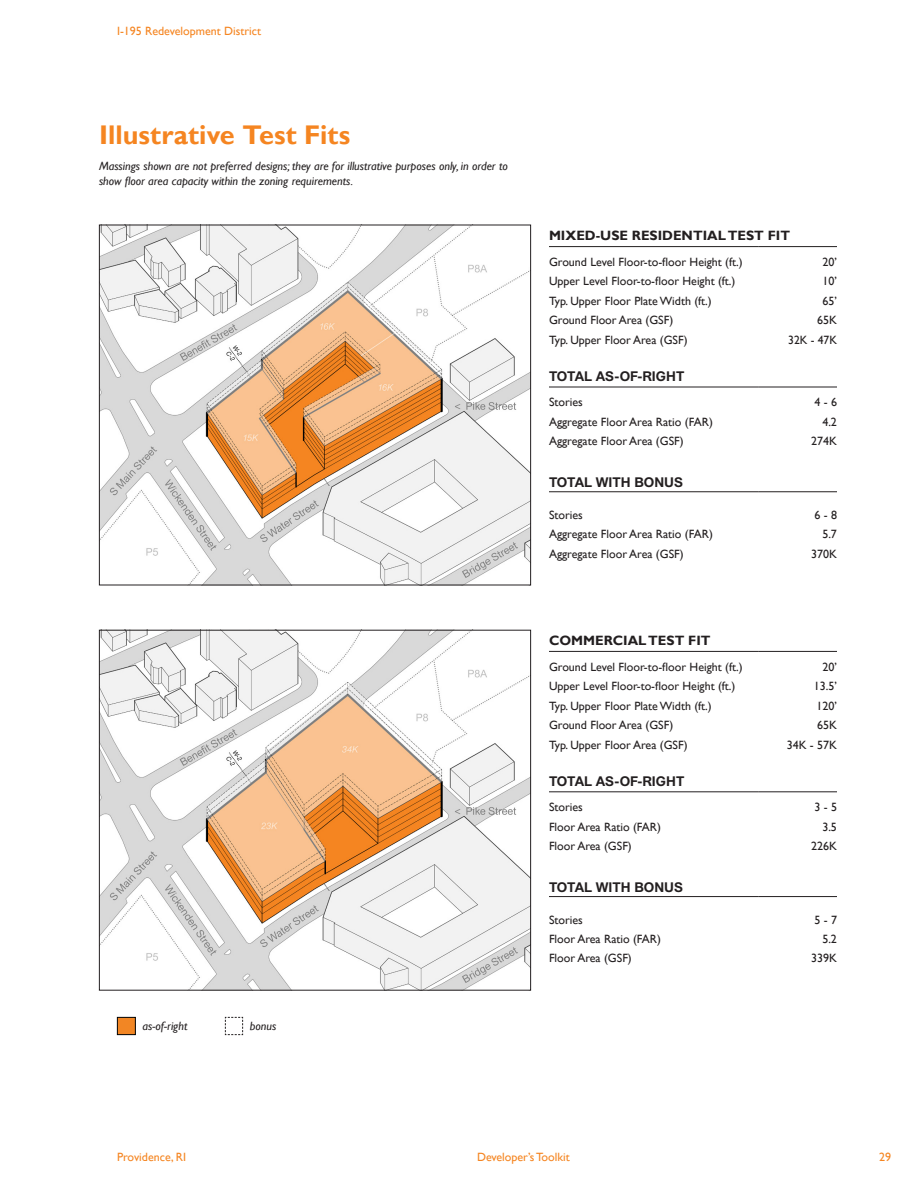
<style>
.page{position:relative;width:918px;height:1188px;background:#fff}
.page>*{position:absolute;margin:0;border:0;box-sizing:border-box;transform-origin:0 0}
.H1_-_30_36_Gill_Sans{font:700 27px "Gill Sans";letter-spacing:.005em;color:#f58521}
.H2_CAPS_-_Union_Bold{font:700 13.5px "Union";color:#231f20}
.A2_Head_level_2{font:700 13.5px "Gill Sans";color:#231f20}
.Chart{font:12px "Gill Sans";color:#231f20}
.BODY{font:italic 12px/15px "Gill Sans";color:#231f20}
.BODY-2{font:12px "Gill Sans";color:#f58521}
._8_10_Gill_Sans_BD_I{font:italic 12px "Gill Sans";color:#231f20}
</style>
<div class="page">
<img style="left:101px;top:227px;width:428px;height:356px">
<div style="left:99px;top:225px;width:432px;height:360px;border:1px solid #231f20"></div>
<img style="left:101px;top:632px;width:428px;height:357px">
<div style="left:99px;top:630px;width:432px;height:361px;border:1px solid #231f20"></div>
<hr style="left:549px;top:387px;width:209px;height:1px;background:#231f20">
<hr style="left:758px;top:387px;width:79px;height:1px;background:#231f20">
<hr style="left:549px;top:491px;width:209px;height:1px;background:#231f20">
<hr style="left:758px;top:491px;width:79px;height:1px;background:#231f20">
<hr style="left:549px;top:246px;width:209px;height:1px;background:#231f20">
<hr style="left:758px;top:246px;width:79px;height:1px;background:#231f20">
<hr style="left:549px;top:791px;width:209px;height:1px;background:#231f20">
<hr style="left:758px;top:791px;width:79px;height:1px;background:#231f20">
<hr style="left:549px;top:896px;width:209px;height:1px;background:#231f20">
<hr style="left:758px;top:896px;width:79px;height:1px;background:#231f20">
<hr style="left:549px;top:651px;width:209px;height:1px;background:#231f20">
<hr style="left:758px;top:651px;width:79px;height:1px;background:#231f20">
<div style="left:117px;top:1017px;width:19px;height:18px;background:#f28624;border:1px solid #000"></div>
<svg style="left:225px;top:1017px;width:18px;height:18px"></svg>
<p class="BODY-2" style="left:117px;top:24px;width:146px">I-195 Redevelopment District</p>
<p class="H1_-_30_36_Gill_Sans" style="left:99px;top:119px;width:253px">Illustrative Test Fits</p>
<p class="BODY" style="left:99px;top:159px;width:410px">Massings shown are not preferred designs; they are for illustrative purposes only, in order to show floor area capacity within the zoning requirements.</p>
<p class="_8_10_Gill_Sans_BD_I" style="left:142px;top:1019px;width:46px">as-of-right</p>
<p class="_8_10_Gill_Sans_BD_I" style="left:250px;top:1019px;width:28px">bonus</p>
<p class="A2_Head_level_2" style="left:549px;top:228px;width:243px">MIXED-USE RESIDENTIAL TEST FIT</p>
<p class="Chart" style="left:549px;top:255px;width:195px">Ground Level Floor-to-floor Height (ft.)</p>
<p class="Chart" style="left:822px;top:255px;width:16px">20’</p>
<p class="Chart" style="left:549px;top:274px;width:188px">Upper Level Floor-to-floor Height (ft.)</p>
<p class="Chart" style="left:822px;top:274px;width:16px">10’</p>
<p class="Chart" style="left:549px;top:294px;width:164px">Typ. Upper Floor Plate Width (ft.)</p>
<p class="Chart" style="left:822px;top:294px;width:16px">65’</p>
<p class="Chart" style="left:549px;top:313px;width:126px">Ground Floor Area (GSF)</p>
<p class="Chart" style="left:817px;top:313px;width:21px">65K</p>
<p class="Chart" style="left:549px;top:333px;width:140px">Typ. Upper Floor Area (GSF)</p>
<p class="Chart" style="left:788px;top:333px;width:50px">32K - 47K</p>
<p class="H2_CAPS_-_Union_Bold" style="left:549px;top:368px;width:137px">TOTAL AS-OF-RIGHT</p>
<p class="Chart" style="left:549px;top:395px;width:35px">Stories</p>
<p class="Chart" style="left:814px;top:395px;width:24px">4 - 6</p>
<p class="Chart" style="left:549px;top:415px;width:165px">Aggregate Floor Area Ratio (FAR)</p>
<p class="Chart" style="left:822px;top:415px;width:16px">4.2</p>
<p class="Chart" style="left:549px;top:434px;width:136px">Aggregate Floor Area (GSF)</p>
<p class="Chart" style="left:811px;top:434px;width:27px">274K</p>
<p class="H2_CAPS_-_Union_Bold" style="left:549px;top:474px;width:135px">TOTAL WITH BONUS</p>
<p class="Chart" style="left:549px;top:508px;width:35px">Stories</p>
<p class="Chart" style="left:814px;top:508px;width:24px">6 - 8</p>
<p class="Chart" style="left:549px;top:527px;width:165px">Aggregate Floor Area Ratio (FAR)</p>
<p class="Chart" style="left:822px;top:527px;width:16px">5.7</p>
<p class="Chart" style="left:549px;top:547px;width:136px">Aggregate Floor Area (GSF)</p>
<p class="Chart" style="left:811px;top:547px;width:27px">370K</p>
<p class="A2_Head_level_2" style="left:549px;top:632px;width:163px">COMMERCIAL TEST FIT</p>
<p class="Chart" style="left:549px;top:660px;width:195px">Ground Level Floor-to-floor Height (ft.)</p>
<p class="Chart" style="left:822px;top:660px;width:16px">20’</p>
<p class="Chart" style="left:549px;top:679px;width:188px">Upper Level Floor-to-floor Height (ft.)</p>
<p class="Chart" style="left:814px;top:679px;width:25px">13.5’</p>
<p class="Chart" style="left:549px;top:699px;width:164px">Typ. Upper Floor Plate Width (ft.)</p>
<p class="Chart" style="left:816px;top:699px;width:22px">120’</p>
<p class="Chart" style="left:549px;top:718px;width:126px">Ground Floor Area (GSF)</p>
<p class="Chart" style="left:817px;top:718px;width:21px">65K</p>
<p class="Chart" style="left:549px;top:738px;width:140px">Typ. Upper Floor Area (GSF)</p>
<p class="Chart" style="left:787px;top:738px;width:52px">34K - 57K</p>
<p class="H2_CAPS_-_Union_Bold" style="left:549px;top:773px;width:137px">TOTAL AS-OF-RIGHT</p>
<p class="Chart" style="left:549px;top:800px;width:35px">Stories</p>
<p class="Chart" style="left:814px;top:800px;width:24px">3 - 5</p>
<p class="Chart" style="left:549px;top:820px;width:114px">Floor Area Ratio (FAR)</p>
<p class="Chart" style="left:822px;top:820px;width:16px">3.5</p>
<p class="Chart" style="left:549px;top:839px;width:84px">Floor Area (GSF)</p>
<p class="Chart" style="left:811px;top:839px;width:27px">226K</p>
<p class="H2_CAPS_-_Union_Bold" style="left:549px;top:879px;width:135px">TOTAL WITH BONUS</p>
<p class="Chart" style="left:549px;top:913px;width:35px">Stories</p>
<p class="Chart" style="left:814px;top:913px;width:24px">5 - 7</p>
<p class="Chart" style="left:549px;top:932px;width:114px">Floor Area Ratio (FAR)</p>
<p class="Chart" style="left:822px;top:932px;width:16px">5.2</p>
<p class="Chart" style="left:549px;top:951px;width:84px">Floor Area (GSF)</p>
<p class="Chart" style="left:811px;top:951px;width:27px">339K</p>
<p class="BODY-2" style="left:117px;top:1150px;width:71px">Providence, RI</p>
<p class="BODY-2" style="left:477px;top:1150px;width:94px">Developer’s Toolkit</p>
<p class="BODY-2" style="left:879px;top:1150px;width:13px">29</p>
</div>
